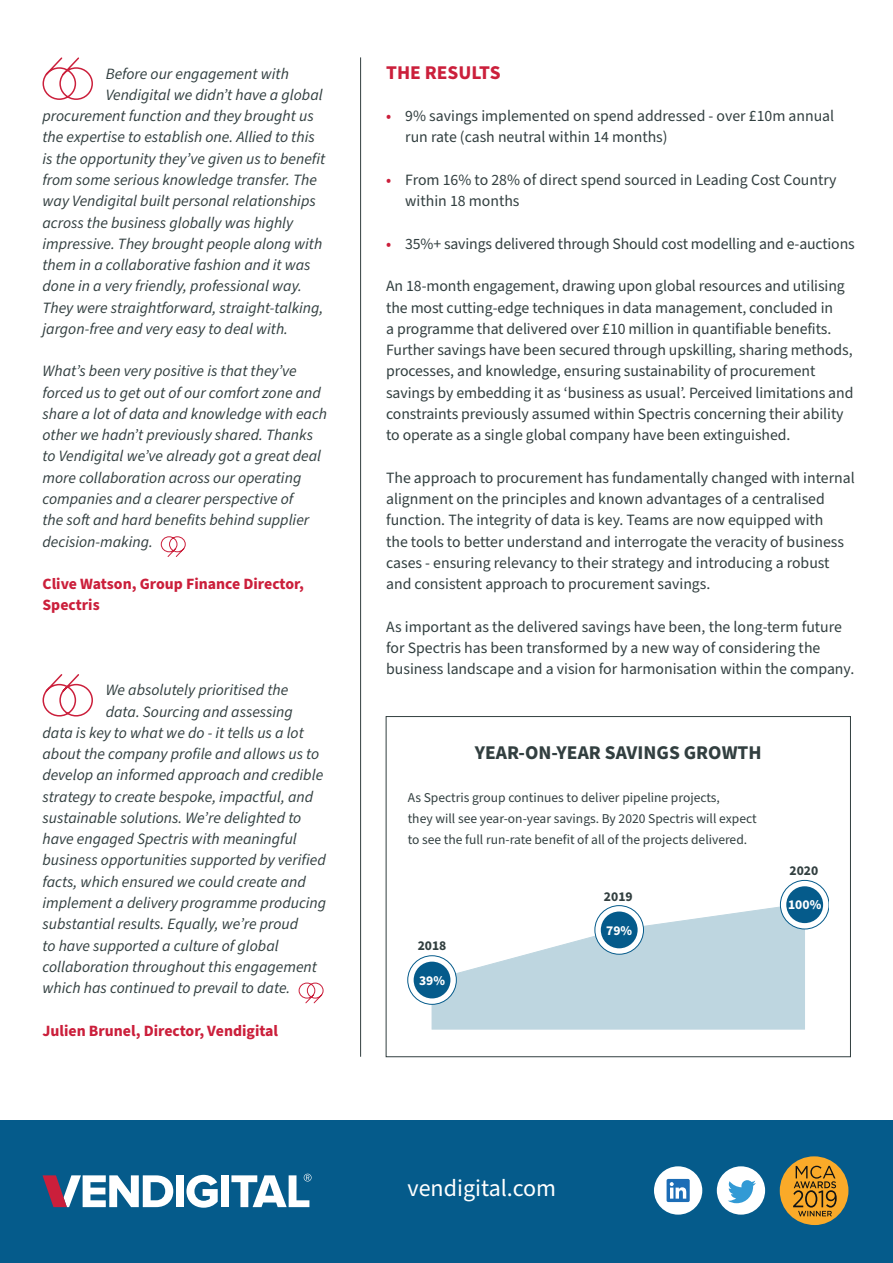
<style>
.page{position:relative;width:893px;height:1263px;background:#fff}
.page>*{position:absolute;margin:0;border:0;box-sizing:border-box;transform-origin:0 0}
.t1{font:24px "Source Sans Pro";color:#fff}
.t2{font:700 19.5px "Source Sans Pro";color:#323f40}
.t3{font:700 19.5px "Source Sans Pro";color:#cb1f3b}
.t4{font:italic 15.75px/21.3px "Source Sans Pro";color:#323f40}
.t5{font:15.75px/21.3px "Source Sans Pro";letter-spacing:-.005em;color:#323f40}
.t6{font:700 15.75px/21.3px "Source Sans Pro";color:#cb1f3b}
.t7{font:13.5px/21.3px "Source Sans Pro";color:#323f40}
.t8{font:700 13.5px "Source Sans Pro";color:#323f40}
.t9{font:700 13.5px "Source Sans Pro";color:#fff}
.s1{font-weight:600;color:#cb1f3b}
</style>
<div class="page">
<div style="left:0;top:1120px;width:893px;height:143px;background:#055b8b"></div>
<hr style="left:360px;top:57px;width:1px;height:1000px;background:#323f40">
<div style="left:176px;top:1175px;width:8px;height:32px;background:#fff"></div>
<svg style="left:186px;top:1175px;width:32px;height:33px"></svg>
<div style="left:221px;top:1175px;width:8px;height:32px;background:#fff"></div>
<svg style="left:43px;top:1175px;width:130px;height:32px"></svg>
<svg style="left:231px;top:1174px;width:81px;height:33px"></svg>
<svg style="left:161px;top:536px;width:25px;height:21px"></svg>
<svg style="left:298px;top:982px;width:26px;height:22px"></svg>
<svg style="left:42px;top:57px;width:51px;height:43px"></svg>
<svg style="left:42px;top:674px;width:51px;height:43px"></svg>
<div style="left:717px;top:1166px;width:48px;height:48px;background:#fff;border-radius:50%"></div>
<svg style="left:728px;top:1180px;width:28px;height:23px"></svg>
<div style="left:654px;top:1166px;width:48px;height:48px;background:#fff;border-radius:50%"></div>
<svg style="left:667px;top:1179px;width:23px;height:23px"></svg>
<svg style="left:780px;top:1156px;width:68px;height:69px"></svg>
<div style="left:386px;top:716px;width:465px;height:341px;border:1px solid #323f40"></div>
<svg style="left:431px;top:903px;width:374px;height:126px"></svg>
<svg style="left:408px;top:956px;width:48px;height:48px"></svg>
<div style="left:408px;top:955px;width:49px;height:50px;border:1px solid #055b8b;border-radius:50%"></div>
<div style="left:414px;top:962px;width:36px;height:36px;background:#055b8b;border-radius:50%"></div>
<div style="left:595px;top:906px;width:48px;height:48px;background:#fff;border-radius:50%"></div>
<div style="left:594px;top:905px;width:50px;height:49px;border:1px solid #055b8b;border-radius:50%"></div>
<div style="left:601px;top:911px;width:37px;height:37px;background:#055b8b;border-radius:50%"></div>
<svg style="left:780px;top:880px;width:49px;height:49px"></svg>
<div style="left:780px;top:880px;width:49px;height:49px;border:1px solid #055b8b;border-radius:50%"></div>
<div style="left:786px;top:886px;width:37px;height:37px;background:#055b8b;border-radius:50%"></div>
<p class="t4" style="left:106px;top:63px;width:185px">Before our engagement with</p>
<p class="t4" style="left:106px;top:85px;width:218px">Vendigital we didn’t have a global</p>
<p class="t4" style="left:43px;top:106px;width:273px">procurement function and they brought us</p>
<p class="t4" style="left:43px;top:127px;width:274px">the expertise to establish one. Allied to this</p>
<p class="t4" style="left:43px;top:148px;width:284px">is the opportunity they’ve given us to benefit</p>
<p class="t4" style="left:43px;top:170px;width:276px">from some serious knowledge transfer. The</p>
<p class="t4" style="left:43px;top:191px;width:275px">way Vendigital built personal relationships</p>
<p class="t4" style="left:43px;top:212px;width:252px">across the business globally was highly</p>
<p class="t4" style="left:43px;top:233px;width:281px">impressive. They brought people along with</p>
<p class="t4" style="left:43px;top:255px;width:270px">them in a collaborative fashion and it was</p>
<p class="t4" style="left:43px;top:276px;width:261px">done in a very friendly, professional way.</p>
<p class="t4" style="left:43px;top:297px;width:282px">They were straightforward, straight-talking,</p>
<p class="t4" style="left:43px;top:318px;width:247px">jargon-free and very easy to deal with.</p>
<p class="t4" style="left:43px;top:361px;width:286px">What’s been very positive is that they’ve forced us to get out of our comfort zone and share a lot of data and knowledge with each other we hadn’t previously shared. Thanks to Vendigital we’ve already got a great deal more collaboration across our operating companies and a clearer perspective of<br>the soft and hard benefits behind supplier decision-making.</p>
<p class="t6" style="left:43px;top:573px;width:263px">Clive Watson, Group Finance Director,<br>Spectris</p>
<p class="t4" style="left:106px;top:680px;width:184px">We absolutely prioritised the</p>
<p class="t4" style="left:106px;top:701px;width:189px">data. Sourcing and assessing</p>
<p class="t4" style="left:43px;top:722px;width:263px">data is key to what we do - it tells us a lot</p>
<p class="t4" style="left:43px;top:744px;width:278px">about the company profile and allows us to</p>
<p class="t4" style="left:43px;top:765px;width:282px">develop an informed approach and credible</p>
<p class="t4" style="left:43px;top:786px;width:272px">strategy to create bespoke, impactful, and</p>
<p class="t4" style="left:43px;top:807px;width:260px">sustainable solutions. We’re delighted to</p>
<p class="t4" style="left:43px;top:829px;width:256px">have engaged Spectris with meaningful</p>
<p class="t4" style="left:43px;top:850px;width:285px">business opportunities supported by verified</p>
<p class="t4" style="left:43px;top:871px;width:265px">facts, which ensured we could create and</p>
<p class="t4" style="left:43px;top:893px;width:285px">implement a delivery programme producing</p>
<p class="t4" style="left:43px;top:914px;width:257px">substantial results. Equally, we’re proud</p>
<p class="t4" style="left:43px;top:935px;width:238px">to have supported a culture of global</p>
<p class="t4" style="left:43px;top:956px;width:276px">collaboration throughout this engagement</p>
<p class="t4" style="left:43px;top:978px;width:249px">which has continued to prevail to date.</p>
<p class="t6" style="left:43px;top:1020px;width:237px">Julien Brunel, Director, Vendigital</p>
<p class="t3" style="left:386px;top:59px;width:116px">THE RESULTS</p>
<p class="t5" style="left:405px;top:106px;width:430px;text-indent:-19px"><span class="s1">•</span> 9% savings implemented on spend addressed - over £10m annual run rate (cash neutral within 14 months)</p>
<p class="t5" style="left:405px;top:170px;width:433px;text-indent:-19px"><span class="s1">•</span> From 16% to 28% of direct spend sourced in Leading Cost Country within 18 months</p>
<p class="t5" style="left:386px;top:233px;width:470px"><span class="s1">•</span> 35%+ savings delivered through Should cost modelling and e-auctions</p>
<p class="t5" style="left:386px;top:276px;width:469px">An 18-month engagement, drawing upon global resources and utilising the most cutting-edge techniques in data management, concluded in<br>a programme that delivered over £10 million in quantifiable benefits.<br>Further savings have been secured through upskilling, sharing methods, processes, and knowledge, ensuring sustainability of procurement savings by embedding it as ‘business as usual’. Perceived limitations and constraints previously assumed within Spectris concerning their ability to operate as a single global company have been extinguished.</p>
<p class="t5" style="left:386px;top:467px;width:470px">The approach to procurement has fundamentally changed with internal alignment on the principles and known advantages of a centralised function. The integrity of data is key. Teams are now equipped with<br>the tools to better understand and interrogate the veracity of business cases - ensuring relevancy to their strategy and introducing a robust and consistent approach to procurement savings.</p>
<p class="t5" style="left:386px;top:616px;width:470px">As important as the delivered savings have been, the long-term future for Spectris has been transformed by a new way of considering the business landscape and a vision for harmonisation within the company.</p>
<p class="t2" style="left:475px;top:739px;width:288px">YEAR-ON-YEAR SAVINGS GROWTH</p>
<p class="t7" style="left:408px;top:787px;width:350px">As Spectris group continues to deliver pipeline projects,<br>they will see year-on-year savings. By 2020 Spectris will expect to see the full run-rate benefit of all of the projects delivered.</p>
<p class="t8" style="left:418px;top:936px;width:30px">2018</p>
<p class="t9" style="left:419px;top:971px;width:27px">39%</p>
<p class="t8" style="left:604px;top:887px;width:30px">2019</p>
<p class="t9" style="left:606px;top:921px;width:27px">79%</p>
<p class="t8" style="left:789px;top:862px;width:30px">2020</p>
<p class="t9" style="left:788px;top:896px;width:35px">100%</p>
<h1 class="t1" style="left:408px;top:1172px;width:150px">vendigital.com</h1>
</div>
